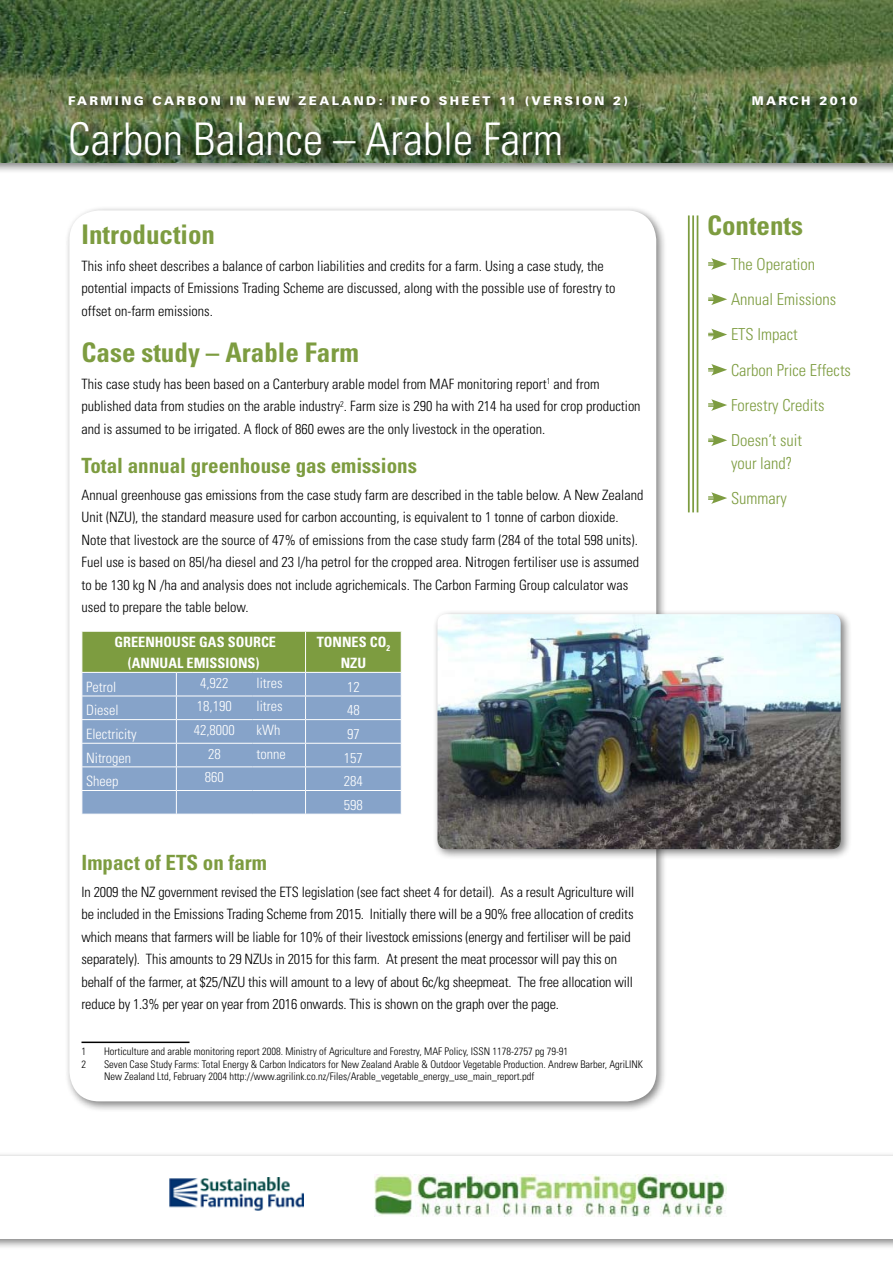
<style>
.page{position:relative;width:893px;height:1263px;background:#fff}
.page>*{position:absolute;margin:0;border:0;box-sizing:border-box;transform-origin:0 0}
.t1{font:300 condensed 45px "Univers";color:#fff}
.t2{font:700 condensed 27px "Univers";color:#7d9c40}
.t3{font:700 condensed 21px "Univers";color:#7d9c40}
.t4{font:300 condensed 16.5px/35.2px "Univers";color:#7d9c40}
.t5{font:300 condensed 14.25px/22.5px "Univers";color:#000}
.t6{font:300 condensed 14.25px/23.7px "Univers";color:#fff}
.t7{font:700 condensed 14.25px/21.6px "Univers";color:#fff;text-align:center}
.t8{font:900 12px "Univers";letter-spacing:.2em;color:#fff}
.t9{font:300 condensed 10.5px/12.6px "Univers";color:#000}
</style>
<div class="page">
<div style="left:0;top:0;width:893px;height:174px;background:#000;opacity:.5"></div>
<img style="left:0;top:0;width:893px;height:163px">
<div style="left:64px;top:205px;width:603px;height:907px;background:#000;opacity:.5"></div>
<div style="left:69px;top:210px;width:587px;height:891px;background:#fff;border-radius:30px"></div>
<div style="left:0;top:1151px;width:893px;height:99px;background:#000;opacity:.5"></div>
<div style="left:0;top:1157px;width:893px;height:82px;background:#fff"></div>
<svg style="left:708px;top:258px;width:19px;height:12px"></svg>
<svg style="left:708px;top:293px;width:19px;height:12px"></svg>
<svg style="left:708px;top:329px;width:19px;height:11px"></svg>
<svg style="left:708px;top:364px;width:19px;height:12px"></svg>
<svg style="left:708px;top:399px;width:19px;height:12px"></svg>
<svg style="left:708px;top:434px;width:19px;height:12px"></svg>
<svg style="left:708px;top:492px;width:19px;height:12px"></svg>
<svg style="left:75px;top:117px;width:506px;height:50px;background:#526844"></svg>
<hr style="left:697px;top:215px;width:1px;height:297px;background:#7d9c40">
<hr style="left:692px;top:215px;width:2px;height:297px;background:#7d9c40">
<hr style="left:688px;top:215px;width:2px;height:297px;background:#7d9c40">
<svg style="left:74px;top:91px;width:803px;height:25px;background:#617246"></svg>
<svg style="left:82px;top:631px;width:320px;height:183px;background:#89a5ad"></svg>
<hr style="left:81px;top:1041px;width:108px;height:2px;background:#000">
<div style="left:432px;top:609px;width:420px;height:251px;background:#000;opacity:.5"></div>
<img style="left:437px;top:614px;width:404px;height:235px">
<img style="left:374px;top:1175px;width:352px;height:41px">
<img style="left:169px;top:1177px;width:134px;height:34px">
<p class="t8" style="left:68px;top:93px;width:561px">FARMING CARBON IN N EW ZEALAND: I NFO SHEET 11 (VERSION 2)</p>
<p class="t8" style="left:752px;top:93px;width:107px">M ARCH 2010</p>
<h1 class="t1" style="left:68px;top:112px;width:496px">Carbon Balance – Arable Farm</h1>
<h2 class="t2" style="left:81px;top:218px;width:135px">Introduction</h2>
<p class="t5" style="left:81px;top:254px;width:535px">This info sheet describes a balance of carbon liabilities and credits for a farm. Using a case study, the potential impacts of Emissions Trading Scheme are discussed, along with the possible use of forestry to offset on-farm emissions.</p>
<h2 class="t2" style="left:81px;top:336px;width:279px">Case study – Arable Farm</h2>
<p class="t5" style="left:81px;top:372px;width:561px">This case study has been based on a Canterbury arable model from MAF monitoring report<sup>1</sup> and from published data from studies on the arable industry<sup>2</sup>. Farm size is 290 ha with 214 ha used for crop production and is assumed to be irrigated. A flock of 860 ewes are the only livestock in the operation.</p>
<h3 class="t3" style="left:81px;top:452px;width:337px">Total annual greenhouse gas emissions</h3>
<p class="t5" style="left:81px;top:483px;width:563px">Annual greenhouse gas emissions from the case study farm are described in the table below. A New Zealand Unit (NZU), the standard measure used for carbon accounting, is equivalent to 1 tonne of carbon dioxide.<br>Note that livestock are the source of 47% of emissions from the case study farm (284 of the total 598 units).<br>Fuel use is based on 85l/ha diesel and 23 l/ha petrol for the cropped area. Nitrogen fertiliser use is assumed to be 130 kg N /ha and analysis does not include agrichemicals. The Carbon Farming Group calculator was used to prepare the table below.</p>
<p class="t7" style="left:115px;top:630px;width:163px">Greenhouse gas source (annual emissions)</p>
<p class="t7" style="left:317px;top:630px;width:75px">Tonnes CO<sub>2<br></sub>NZU</p>
<p class="t6" style="left:86px;top:675px;width:32px">Petrol</p>
<p class="t6" style="left:200px;top:671px;width:30px">4,922</p>
<p class="t6" style="left:257px;top:671px;width:28px">litres</p>
<p class="t6" style="left:347px;top:675px;width:14px">12</p>
<p class="t6" style="left:86px;top:698px;width:34px">Diesel</p>
<p class="t6" style="left:197px;top:694px;width:36px">18,190</p>
<p class="t6" style="left:257px;top:694px;width:28px">litres</p>
<p class="t6" style="left:347px;top:698px;width:14px">48</p>
<p class="t6" style="left:86px;top:722px;width:52px">Electricity</p>
<p class="t6" style="left:194px;top:718px;width:43px">42,8000</p>
<p class="t6" style="left:257px;top:718px;width:25px">kWh</p>
<p class="t6" style="left:347px;top:722px;width:14px">97</p>
<p class="t6" style="left:86px;top:745px;width:47px">Nitrogen</p>
<p class="t6" style="left:208px;top:741px;width:14px">28</p>
<p class="t6" style="left:257px;top:741px;width:31px">tonne</p>
<p class="t6" style="left:344px;top:745px;width:20px">157</p>
<p class="t6" style="left:86px;top:769px;width:34px">Sheep</p>
<p class="t6" style="left:205px;top:765px;width:20px">860</p>
<p class="t6" style="left:344px;top:769px;width:20px">284<br>598</p>
<h3 class="t3" style="left:81px;top:849px;width:187px">Impact of ETS on farm</h3>
<p class="t5" style="left:81px;top:880px;width:554px">In 2009 the NZ government revised the ETS legislation (see fact sheet 4 for detail). As a result Agriculture will be included in the Emissions Trading Scheme from 2015. Initially there will be a 90% free allocation of credits which means that farmers will be liable for 10% of their livestock emissions (energy and fertiliser will be paid separately). This amounts to 29 NZUs in 2015 for this farm. At present the meat processor will pay this on behalf of the farmer, at $25/NZU this will amount to a levy of about 6c/kg sheepmeat. The free allocation will reduce by 1.3% per year on year from 2016 onwards. This is shown on the graph over the page.</p>
<p class="t9" style="left:81px;top:1045px;width:6px">1</p>
<p class="t9" style="left:104px;top:1045px;width:466px">Horticulture and arable monitoring report 2008. Ministry of Agriculture and Forestry, MAF Policy, ISSN 1178-2757 pg 79-91</p>
<p class="t9" style="left:81px;top:1057px;width:6px">2</p>
<p class="t9" style="left:104px;top:1057px;width:541px">Seven Case Study Farms: Total Energy &amp; Carbon Indicators for New Zealand Arable &amp; Outdoor Vegetable Production. Andrew Barber, AgriLINK<br>New Zealand Ltd, February 2004 http://www.agrilink.co.nz/Files/Arable_vegetable_energy_use_main_report.pdf</p>
<h2 class="t2" style="left:707px;top:208px;width:98px">Contents</h2>
<p class="t4" style="left:731px;top:246px;width:122px">The Operation<br>Annual Emissions<br>ETS Impact<br>Carbon Price Effects<br>Forestry Credits<br>Doesn’t suit</p>
<p class="t4" style="left:731px;top:445px;width:63px">your land?<br>Summary</p>
</div>
